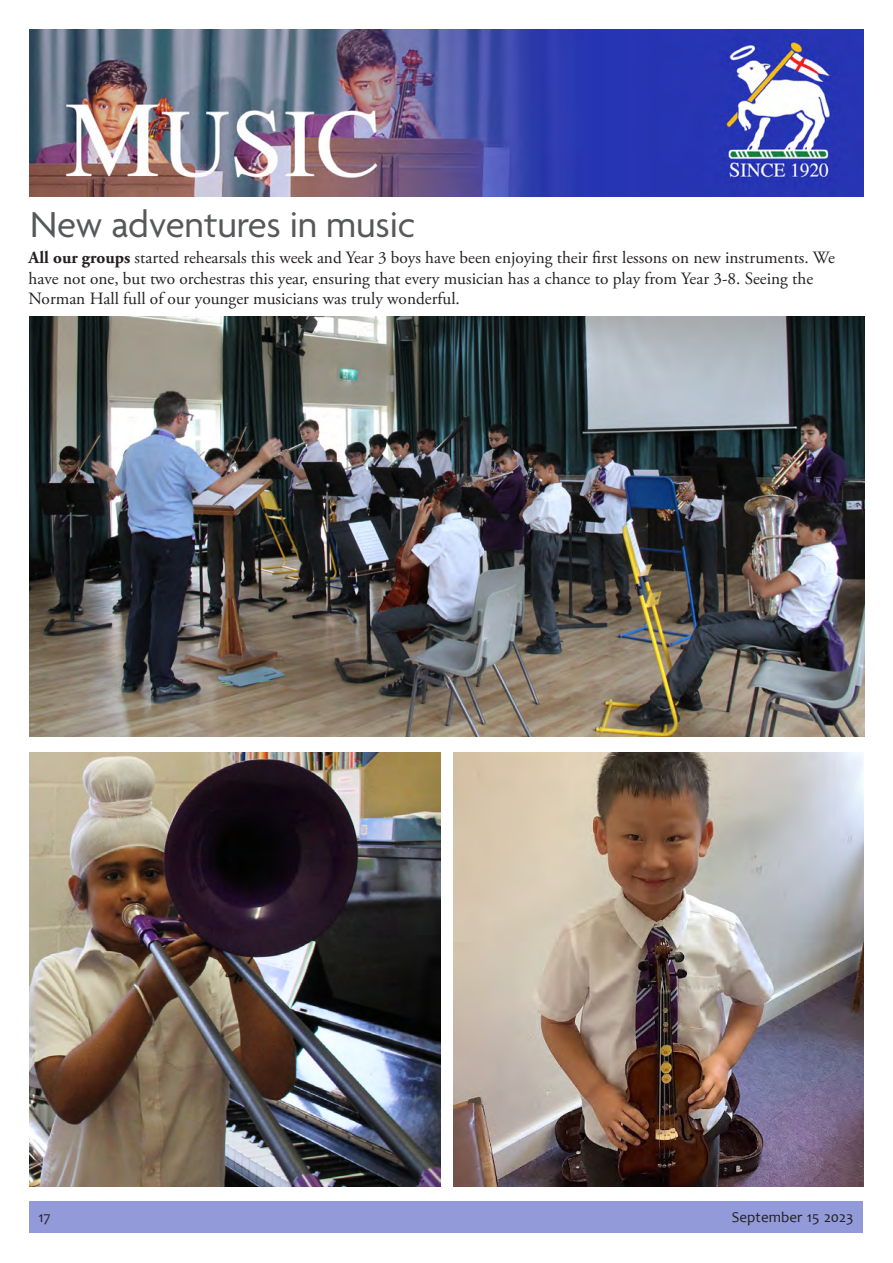
<style>
.page{position:relative;width:893px;height:1263px;background:#fff}
.page>*{position:absolute;margin:0;border:0;box-sizing:border-box;transform-origin:0 0}
.t1{font:39px "Agenda";letter-spacing:-.005em;color:#57585a}
.t2{font:17.25px/20.7px "Adobe Garamond Pro";color:#231f20}
.t3{font:15px "Candara";color:#231f20}
.s1{font-weight:700}
</style>
<div class="page">
<div style="left:29px;top:1201px;width:834px;height:32px;background:#939ad9"></div>
<img style="left:30px;top:30px;width:833px;height:167px">
<img style="left:30px;top:753px;width:410px;height:433px">
<img style="left:30px;top:317px;width:834px;height:420px">
<img style="left:453px;top:753px;width:411px;height:433px">
<p class="t1" style="left:30px;top:203px;width:387px">New adventures in music</p>
<p class="t2" style="left:29px;top:248px;width:808px"><span class="s1">All our groups</span> started rehearsals this week and Year 3 boys have been enjoying their first lessons on new instruments. We have not one, but two orchestras this year, ensuring that every musician has a chance to play from Year 3-8. Seeing the<br>Norman Hall full of our younger musicians was truly wonderful.</p>
<p class="t3" style="left:38px;top:1207px;width:14px">17</p>
<p class="t3" style="left:732px;top:1207px;width:123px">September 15 2023</p>
</div>
